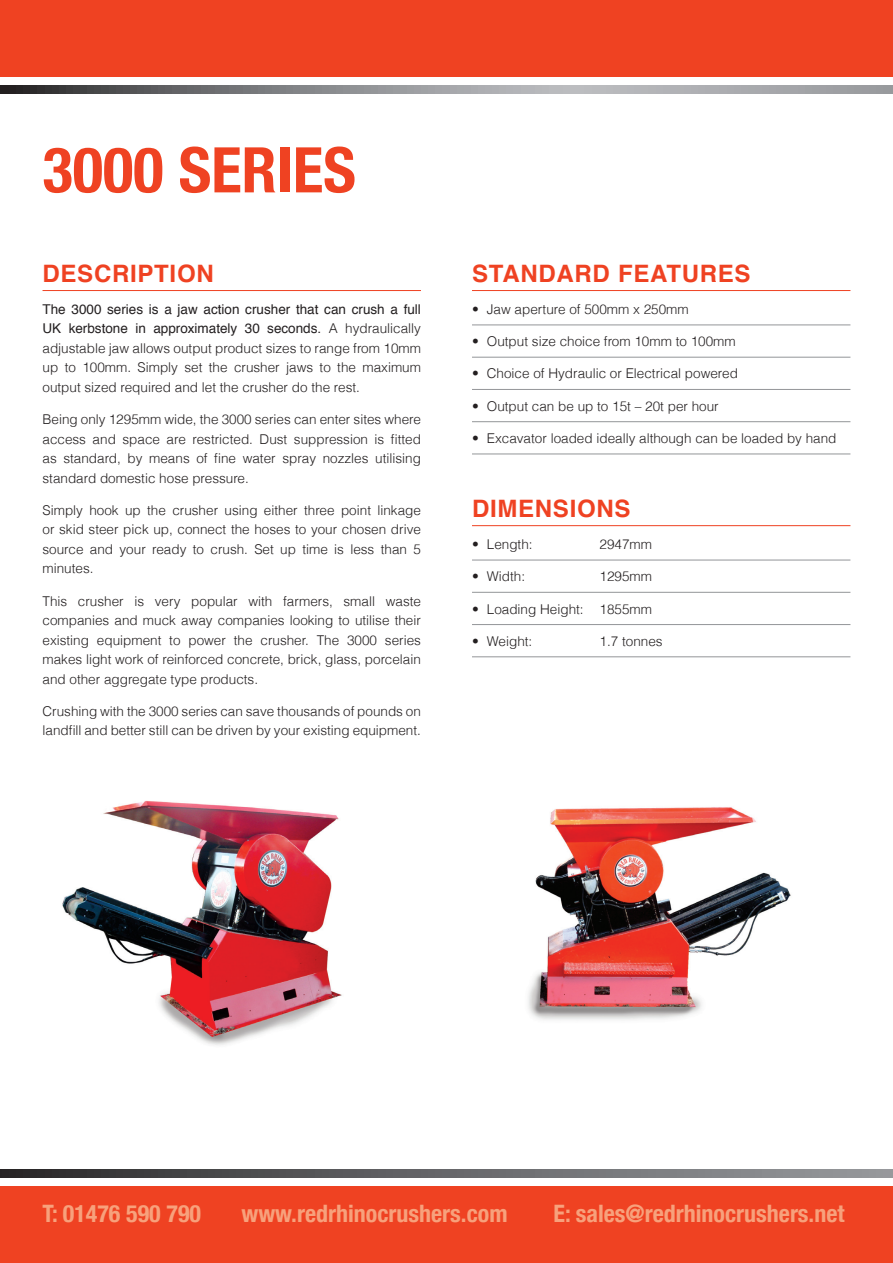
<style>
.page{position:relative;width:893px;height:1263px;background:#fff}
.page>*{position:absolute;margin:0;border:0;box-sizing:border-box;transform-origin:0 0}
.series_heads{font:700 condensed 63px "Helvetica Neue";color:#ef4222}
.series_heads-2{font:700 condensed 24px "Helvetica Neue";color:#f7a17c}
.subs{font:700 24px "Helvetica";letter-spacing:.03em;color:#ef4222}
.body_copy{font:700 24px "Helvetica";letter-spacing:.03em;color:#ef4222}
.body_copy-2{font:300 13.5px/19.5px "Helvetica";color:#231f20;text-align:justify}
.spec_copy{font:300 13.5px "Helvetica";color:#231f20}
.s1{font-weight:400}
</style>
<div class="page">
<div style="left:0;top:0;width:893px;height:77px;background:#ef4222"></div>
<svg style="left:0;top:85px;width:893px;height:9px;background:#8b8c8f"></svg>
<div style="left:0;top:1186px;width:893px;height:77px;background:#ef4222"></div>
<svg style="left:0;top:1169px;width:893px;height:9px;background:#636466"></svg>
<hr style="left:43px;top:290px;width:378px;height:1px;background:#ef4222">
<hr style="left:472px;top:290px;width:378px;height:1px;background:#ef4222">
<hr style="left:472px;top:325px;width:378px;height:1px;background:#939598">
<hr style="left:472px;top:357px;width:378px;height:1px;background:#939598">
<hr style="left:472px;top:389px;width:378px;height:1px;background:#939598">
<hr style="left:472px;top:421px;width:378px;height:1px;background:#939598">
<hr style="left:472px;top:454px;width:378px;height:1px;background:#939598">
<hr style="left:472px;top:525px;width:378px;height:1px;background:#ef4222">
<hr style="left:472px;top:560px;width:378px;height:1px;background:#939598">
<hr style="left:472px;top:592px;width:378px;height:1px;background:#939598">
<hr style="left:472px;top:624px;width:378px;height:1px;background:#939598">
<hr style="left:472px;top:656px;width:378px;height:1px;background:#939598">
<img style="left:528px;top:807px;width:263px;height:213px">
<img style="left:62px;top:800px;width:280px;height:245px">
<p class="series_heads" style="left:43px;top:118px;width:315px">3000 SERIES</p>
<p class="subs" style="left:43px;top:254px;width:173px">DESCRIPTION</p>
<p class="body_copy-2" style="left:43px;top:299px;width:380px"><span class="s1">The 3000 series is a jaw action crusher that can crush a full UK kerbstone in approximately 30 seconds.</span> A hydraulically adjustable jaw allows output product sizes to range from 10mm up to 100mm. Simply set the crusher jaws to the maximum output sized required and let the crusher do the rest.</p>
<p class="body_copy-2" style="left:43px;top:409px;width:380px">Being only 1295mm wide, the 3000 series can enter sites where access and space are restricted. Dust suppression is fitted as standard, by means of fine water spray nozzles utilising standard domestic hose pressure.</p>
<p class="body_copy-2" style="left:43px;top:500px;width:380px">Simply hook up the crusher using either three point linkage or skid steer pick up, connect the hoses to your chosen drive source and your ready to crush. Set up time is less than 5 minutes.</p>
<p class="body_copy-2" style="left:43px;top:590px;width:380px">This crusher is very popular with farmers, small waste companies and muck away companies looking to utilise their existing equipment to power the crusher. The 3000 series makes light work of reinforced concrete, brick, glass, porcelain and other aggregate type products.</p>
<p class="body_copy-2" style="left:43px;top:701px;width:380px">Crushing with the 3000 series can save thousands of pounds on landfill and better still can be driven by your existing equipment.</p>
<p class="body_copy" style="left:472px;top:254px;width:280px">STANDARD FEATURES</p>
<p class="spec_copy" style="left:472px;top:298px;width:218px">• Jaw aperture of 500mm x 250mm</p>
<p class="spec_copy" style="left:472px;top:331px;width:265px">• Output size choice from 10mm to 100mm</p>
<p class="spec_copy" style="left:472px;top:363px;width:267px">• Choice of Hydraulic or Electrical powered</p>
<p class="spec_copy" style="left:472px;top:395px;width:248px">• Output can be up to 15t – 20t per hour</p>
<p class="spec_copy" style="left:472px;top:427px;width:366px">• Excavator loaded ideally although can be loaded by hand</p>
<p class="subs" style="left:472px;top:489px;width:160px">DIMENSIONS</p>
<p class="spec_copy" style="left:472px;top:533px;width:62px">• Length:</p>
<p class="spec_copy" style="left:600px;top:533px;width:54px">2947mm</p>
<p class="spec_copy" style="left:472px;top:566px;width:55px">• Width:</p>
<p class="spec_copy" style="left:600px;top:566px;width:54px">1295mm</p>
<p class="spec_copy" style="left:472px;top:598px;width:182px">• Loading Height: 1855mm</p>
<p class="spec_copy" style="left:472px;top:630px;width:62px">• Weight:</p>
<p class="spec_copy" style="left:600px;top:630px;width:65px">1.7 tonnes</p>
<p class="series_heads-2" style="left:43px;top:1194px;width:160px">T: 01476 590 790</p>
<p class="series_heads-2" style="left:241px;top:1194px;width:268px">www.redrhinocrushers.com</p>
<p class="series_heads-2" style="left:554px;top:1194px;width:292px">E: sales@redrhinocrushers.net</p>
</div>
